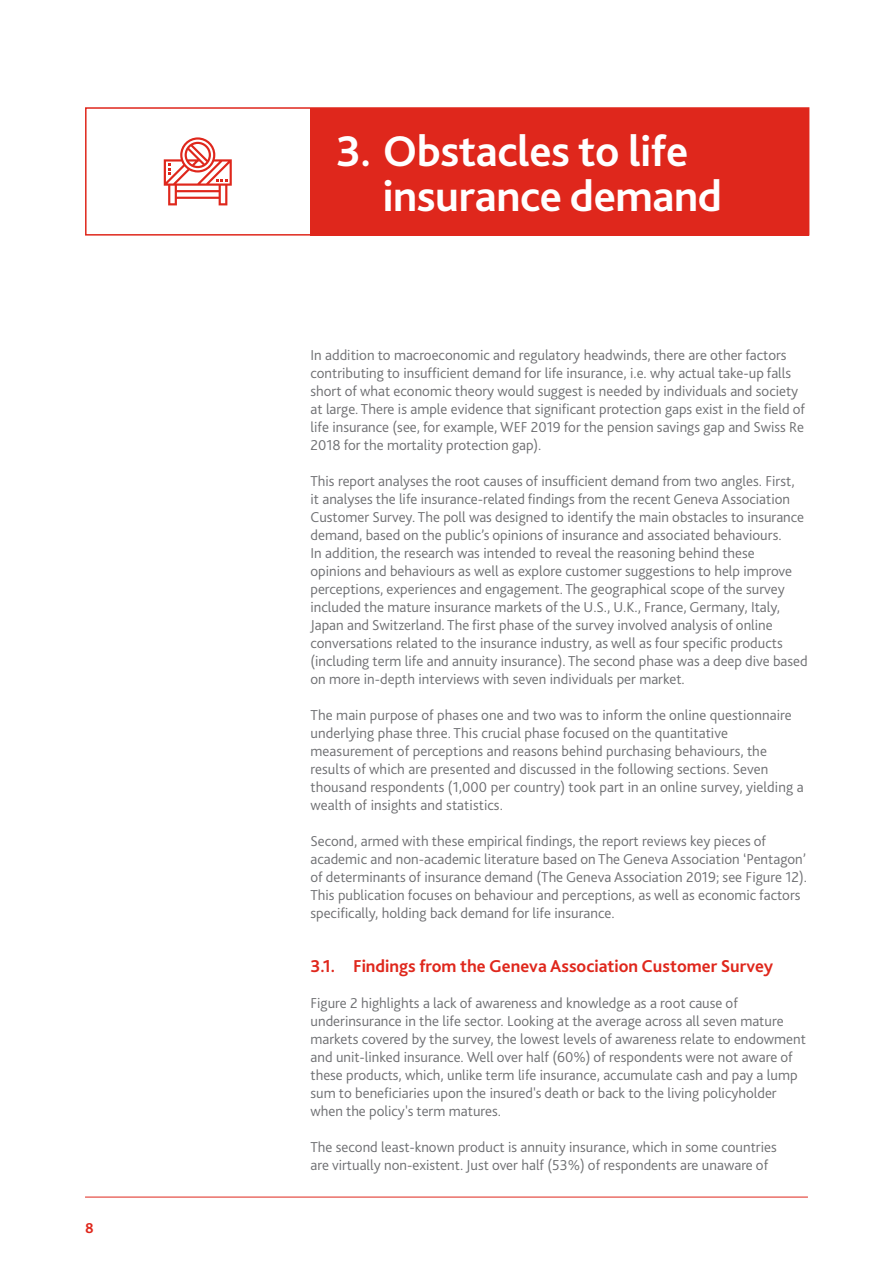
<style>
.page{position:relative;width:893px;height:1263px;background:#fff}
.page>*{position:absolute;margin:0;border:0;box-sizing:border-box;transform-origin:0 0}
.t1{font:700 45px/45px "Bliss 2";letter-spacing:-.01em;color:#fff}
.t2{font:700 18px "Bliss 2";color:#df271c}
.t3{font:300 15px/18px "Bliss 2";color:#6e6f72}
.t4{font:700 15px "Bliss 2";color:#df271c}
</style>
<div class="page">
<hr style="left:85px;top:1197px;width:723px;height:1px;background:#df271c">
<div style="left:85px;top:107px;width:724px;height:129px;background:#fff;border:2px solid #df271c"></div>
<div style="left:310px;top:108px;width:499px;height:128px;background:#df271c"></div>
<svg style="left:164px;top:137px;width:68px;height:68px"></svg>
<p class="t4" style="left:85px;top:1218px;width:10px">8</p>
<h1 class="t1" style="left:383px;top:129px;width:341px;text-indent:-47px">3. Obstacles to life insurance demand</h1>
<p class="t3" style="left:310px;top:346px;width:496px">In addition to macroeconomic and regulatory headwinds, there are other factors contributing to insufficient demand for life insurance, i.e. why actual take-up falls short of what economic theory would suggest is needed by individuals and society at large. There is ample evidence that significant protection gaps exist in the field of life insurance (see, for example, WEF 2019 for the pension savings gap and Swiss Re 2018 for the mortality protection gap).</p>
<p class="t3" style="left:310px;top:472px;width:499px">This report analyses the root causes of insufficient demand from two angles. First,<br>it analyses the life insurance-related findings from the recent Geneva Association Customer Survey. The poll was designed to identify the main obstacles to insurance demand, based on the public’s opinions of insurance and associated behaviours.<br>In addition, the research was intended to reveal the reasoning behind these opinions and behaviours as well as explore customer suggestions to help improve perceptions, experiences and engagement. The geographical scope of the survey included the mature insurance markets of the U.S., U.K., France, Germany, Italy, Japan and Switzerland. The first phase of the survey involved analysis of online conversations related to the insurance industry, as well as four specific products (including term life and annuity insurance). The second phase was a deep dive based on more in-depth interviews with seven individuals per market.</p>
<p class="t3" style="left:310px;top:706px;width:495px">The main purpose of phases one and two was to inform the online questionnaire underlying phase three. This crucial phase focused on the quantitative measurement of perceptions and reasons behind purchasing behaviours, the results of which are presented and discussed in the following sections. Seven thousand respondents (1,000 per country) took part in an online survey, yielding a wealth of insights and statistics.</p>
<p class="t3" style="left:310px;top:832px;width:498px">Second, armed with these empirical findings, the report reviews key pieces of academic and non-academic literature based on The Geneva Association ‘Pentagon’ of determinants of insurance demand (The Geneva Association 2019; see Figure 12).<br>This publication focuses on behaviour and perceptions, as well as economic factors specifically, holding back demand for life insurance.</p>
<p class="t2" style="left:310px;top:955px;width:464px">3.1. Findings from the Geneva Association Customer Survey</p>
<p class="t3" style="left:310px;top:994px;width:497px">Figure 2 highlights a lack of awareness and knowledge as a root cause of underinsurance in the life sector. Looking at the average across all seven mature markets covered by the survey, the lowest levels of awareness relate to endowment and unit-linked insurance. Well over half (60%) of respondents were not aware of these products, which, unlike term life insurance, accumulate cash and pay a lump sum to beneficiaries upon the insured's death or back to the living policyholder when the policy's term matures.</p>
<p class="t3" style="left:310px;top:1138px;width:468px">The second least-known product is annuity insurance, which in some countries are virtually non-existent. Just over half (53%) of respondents are unaware of</p>
</div>
